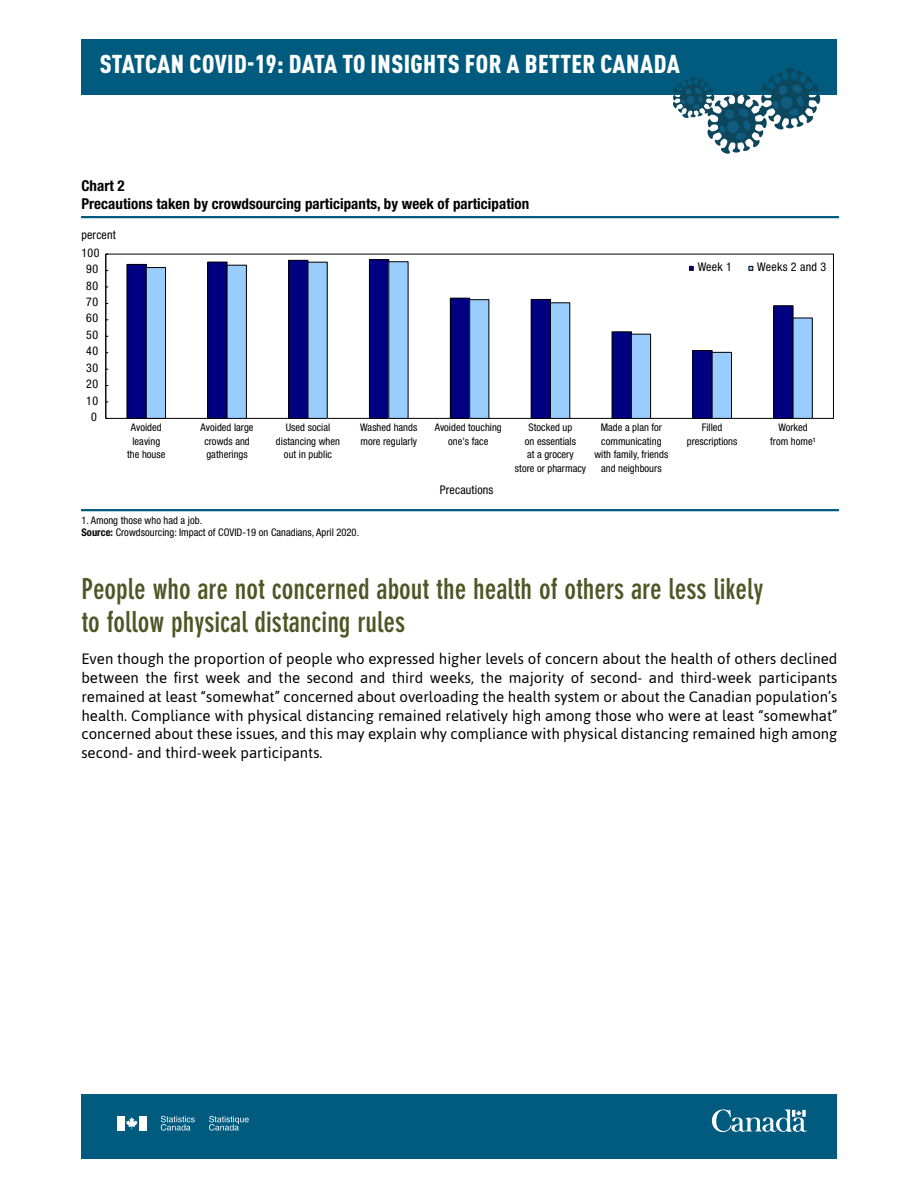
<style>
.page{position:relative;width:918px;height:1188px;background:#fff}
.page>*{position:absolute;margin:0;border:0;box-sizing:border-box;transform-origin:0 0}
.t1{font:700 condensed 28.5px/32.8px "DIN Neuzeit Grotesk Std";color:#4d5625}
.t2{font:900 condensed 25.5px "DIN Pro";letter-spacing:.02em;color:#fff}
.t3{font:15px/18.8px "Asap";color:#000;text-align:justify}
.t4{font:700 condensed 15px/18px "Helvetica Neue LT Std";letter-spacing:.005em;color:#000}
.t5{font:condensed 12px "Helvetica Neue LT Std";letter-spacing:.025em;color:#000}
.t6{font:condensed 10.5px/13.5px "Helvetica Neue LT Std";letter-spacing:.005em;color:#000;text-align:center}
.s1{font-weight:700}
</style>
<div class="page">
<div style="left:82px;top:40px;width:755px;height:55px;background:#015b7f"></div>
<div style="left:81px;top:1094px;width:756px;height:65px;background:#015b7f"></div>
<svg style="left:712px;top:1109px;width:95px;height:23px"></svg>
<svg style="left:126px;top:1117px;width:11px;height:12px"></svg>
<div style="left:117px;top:1116px;width:7px;height:15px;background:#fff"></div>
<div style="left:139px;top:1116px;width:7px;height:15px;background:#fff"></div>
<svg style="left:209px;top:1116px;width:40px;height:15px"></svg>
<svg style="left:161px;top:1116px;width:34px;height:15px"></svg>
<svg style="left:673px;top:68px;width:146px;height:86px"></svg>
<hr style="left:81px;top:509px;width:758px;height:2px;background:#005b7f">
<hr style="left:81px;top:216px;width:758px;height:2px;background:#005b7f">
<div style="left:105px;top:254px;width:729px;height:165px;border:1px solid #000"></div>
<div style="left:127px;top:264px;width:19px;height:154px;background:#000080"></div>
<div style="left:208px;top:262px;width:19px;height:156px;background:#000080"></div>
<div style="left:207px;top:262px;width:20px;height:157px;border:1px solid #000"></div>
<div style="left:289px;top:260px;width:19px;height:158px;background:#000080"></div>
<div style="left:288px;top:260px;width:20px;height:159px;border:1px solid #000"></div>
<div style="left:369px;top:260px;width:20px;height:158px;background:#000080"></div>
<div style="left:369px;top:259px;width:20px;height:160px;border:1px solid #000"></div>
<div style="left:450px;top:298px;width:20px;height:120px;background:#000080"></div>
<div style="left:450px;top:298px;width:20px;height:121px;border:1px solid #000"></div>
<div style="left:531px;top:299px;width:19px;height:119px;background:#000080"></div>
<div style="left:531px;top:299px;width:20px;height:120px;border:1px solid #000"></div>
<div style="left:612px;top:332px;width:19px;height:86px;background:#000080"></div>
<div style="left:612px;top:331px;width:20px;height:88px;border:1px solid #000"></div>
<div style="left:693px;top:351px;width:19px;height:67px;background:#000080"></div>
<div style="left:692px;top:350px;width:21px;height:69px;border:1px solid #000"></div>
<div style="left:774px;top:306px;width:19px;height:112px;background:#000080"></div>
<div style="left:773px;top:305px;width:20px;height:114px;border:1px solid #000"></div>
<div style="left:146px;top:268px;width:20px;height:150px;background:#9cf"></div>
<div style="left:146px;top:267px;width:20px;height:152px;border:1px solid #000"></div>
<div style="left:227px;top:265px;width:19px;height:153px;background:#9cf"></div>
<div style="left:227px;top:265px;width:20px;height:154px;border:1px solid #000"></div>
<div style="left:308px;top:262px;width:19px;height:156px;background:#9cf"></div>
<div style="left:389px;top:262px;width:19px;height:156px;background:#9cf"></div>
<div style="left:470px;top:300px;width:19px;height:118px;background:#9cf"></div>
<div style="left:469px;top:299px;width:20px;height:120px;border:1px solid #000"></div>
<div style="left:550px;top:303px;width:20px;height:115px;background:#9cf"></div>
<div style="left:550px;top:302px;width:20px;height:117px;border:1px solid #000"></div>
<div style="left:631px;top:334px;width:20px;height:84px;background:#9cf"></div>
<div style="left:631px;top:334px;width:20px;height:85px;border:1px solid #000"></div>
<div style="left:712px;top:352px;width:20px;height:66px;background:#9cf"></div>
<div style="left:712px;top:352px;width:20px;height:67px;border:1px solid #000"></div>
<div style="left:793px;top:318px;width:19px;height:100px;background:#9cf"></div>
<div style="left:793px;top:318px;width:20px;height:101px;border:1px solid #000"></div>
<hr style="left:105px;top:254px;width:1px;height:164px;background:#000">
<svg style="left:689px;top:266px;width:5px;height:5px"></svg>
<svg style="left:748px;top:266px;width:5px;height:5px"></svg>
<h2 class="t2" style="left:100px;top:45px;width:528px">STATCAN COVID-19: DATA TO INSIGHTS FOR A BETTER CANADA</h2>
<p class="t4" style="left:81px;top:177px;width:449px">Chart 2<br>Precautions taken by crowdsourcing participants, by week of participation</p>
<p class="t5" style="left:81px;top:228px;width:36px">percent</p>
<p class="t5" style="left:81px;top:246px;width:20px">100</p>
<p class="t5" style="left:86px;top:262px;width:13px">90</p>
<p class="t5" style="left:86px;top:278px;width:13px">80</p>
<p class="t5" style="left:86px;top:295px;width:13px">70</p>
<p class="t5" style="left:86px;top:311px;width:13px">60</p>
<p class="t5" style="left:86px;top:328px;width:13px">50</p>
<p class="t5" style="left:86px;top:344px;width:13px">40</p>
<p class="t5" style="left:86px;top:361px;width:13px">30</p>
<p class="t5" style="left:86px;top:377px;width:13px">20</p>
<p class="t5" style="left:86px;top:393px;width:13px">10</p>
<p class="t5" style="left:91px;top:410px;width:7px">0</p>
<p class="t5" style="left:698px;top:260px;width:36px">Week 1</p>
<p class="t5" style="left:757px;top:260px;width:71px">Weeks 2 and 3</p>
<p class="t6" style="left:127px;top:421px;width:40px">Avoided leaving the house</p>
<p class="t6" style="left:276px;top:421px;width:66px">Used social distancing when out in public</p>
<p class="t6" style="left:360px;top:421px;width:59px;text-align:left">Washed hands more regularly</p>
<p class="t6" style="left:435px;top:421px;width:69px">Avoided touching one's face</p>
<p class="t6" style="left:515px;top:421px;width:73px">Stocked up<br>on essentials<br>at a grocery<br>store or pharmacy</p>
<p class="t6" style="left:594px;top:421px;width:75px">Made a plan for communicating with family, friends and neighbours</p>
<p class="t6" style="left:687px;top:421px;width:52px">Filled prescriptions</p>
<p class="t6" style="left:770px;top:421px;width:47px">Worked from home¹</p>
<p class="t6" style="left:201px;top:421px;width:55px">Avoided large crowds and gatherings</p>
<p class="t5" style="left:440px;top:483px;width:55px">Precautions</p>
<p class="t6" style="left:81px;top:514px;width:279px;line-height:12px;text-align:left">1. Among those who had a job.<br><span class="s1">Source:</span> Crowdsourcing: Impact of COVID-19 on Canadians, April 2020.</p>
<h1 class="t1" style="left:81px;top:573px;width:684px">People who are not concerned about the health of others are less likely to follow physical distancing rules</h1>
<p class="t3" style="left:81px;top:649px;width:758px">Even though the proportion of people who expressed higher levels of concern about the health of others declined between the first week and the second and third weeks, the majority of second- and third-week participants remained at least “somewhat” concerned about overloading the health system or about the Canadian population’s health. Compliance with physical distancing remained relatively high among those who were at least “somewhat” concerned about these issues, and this may explain why compliance with physical distancing remained high among second- and third-week participants.</p>
</div>
